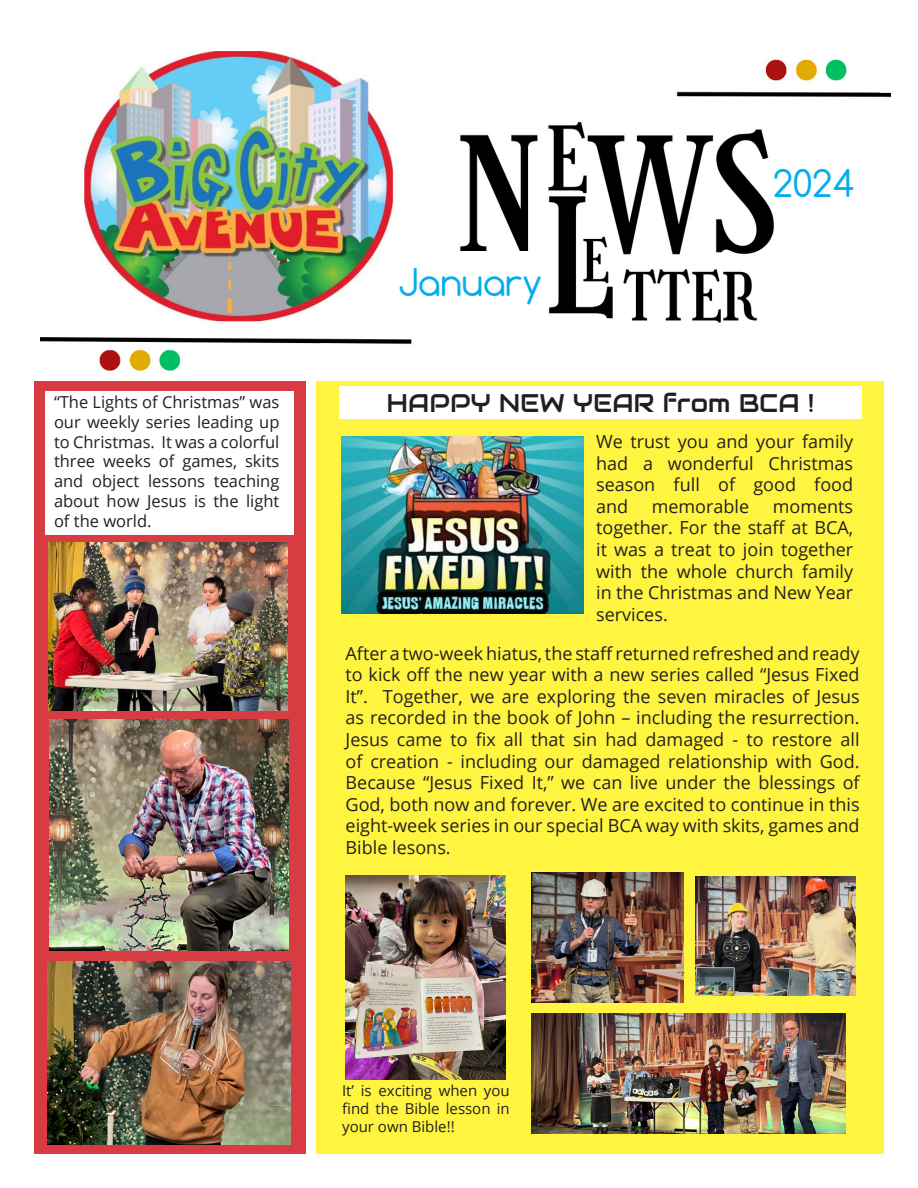
<style>
.page{position:relative;width:918px;height:1188px;background:#fff}
.page>*{position:absolute;margin:0;border:0;box-sizing:border-box;transform-origin:0 0}
.t1{font:36px "Comfortaa";color:#00aeef}
.t2{font:25.5px "Audiowide";color:#231f20}
.t3{font:18px/21.6px "Open Sans";color:#231f20;text-align:justify}
.t4{font:16.5px/19.8px "Open Sans";color:#231f20;text-align:justify}
.t5{font:15px/18px "Open Sans";color:#231f20;text-align:justify}
</style>
<div class="page">
<img style="left:40px;top:51px;width:851px;height:320px">
<div style="left:34px;top:381px;width:272px;height:773px;background:linear-gradient(to right,#d63c41,#d53c42)"></div>
<div style="left:316px;top:381px;width:568px;height:773px;background:#fff440"></div>
<div style="left:428px;top:251px;width:109px;height:55px;background:#fff"></div>
<div style="left:771px;top:163px;width:81px;height:44px;background:#fff"></div>
<img style="left:49px;top:542px;width:238px;height:169px">
<img style="left:50px;top:719px;width:238px;height:231px">
<img style="left:48px;top:961px;width:243px;height:184px">
<div style="left:339px;top:387px;width:523px;height:32px;background:#fff"></div>
<div style="left:45px;top:391px;width:249px;height:143px;background:#fff"></div>
<img style="left:341px;top:436px;width:242px;height:177px">
<img style="left:346px;top:875px;width:159px;height:205px">
<img style="left:531px;top:873px;width:152px;height:129px">
<img style="left:696px;top:877px;width:159px;height:119px">
<img style="left:532px;top:1013px;width:313px;height:121px">
<p class="t4" style="left:54px;top:392px;width:227px">“The Lights of Christmas” was our weekly series leading up to Christmas. It was a colorful three weeks of games, skits and object lessons teaching about how Jesus is the light of the world.</p>
<p class="t1" style="left:399px;top:259px;width:145px">January</p>
<p class="t1" style="left:773px;top:161px;width:83px">2024</p>
<p class="t2" style="left:387px;top:387px;width:429px">HAPPY NEW YEAR from BCA !</p>
<p class="t3" style="left:596px;top:430px;width:259px">We trust you and your family had a wonderful Christmas season full of good food and</p>
<p class="t3" style="left:652px;top:495px;width:99px">memorable</p>
<p class="t3" style="left:596px;top:495px;width:259px;text-indent:177px">moments together. For the staff at BCA, it was a treat to join together with the whole church family in the Christmas and New Year services.</p>
<p class="t3" style="left:346px;top:642px;width:516px">After a two-week hiatus, the staff returned refreshed and ready to kick off the new year with a new series called “Jesus Fixed It”. Together, we are exploring the seven miracles of Jesus as recorded in the book of John – including the resurrection.<br>Jesus came to fix all that sin had damaged - to restore all of creation - including our damaged relationship with God.<br>Because “Jesus Fixed It,” we can live under the blessings of God, both now and forever. We are excited to continue in this eight-week series in our special BCA way with skits, games and Bible lesons.</p>
<p class="t5" style="left:342px;top:1081px;width:169px">It’ is exciting when you find the Bible lesson in your own Bible!!</p>
</div>
